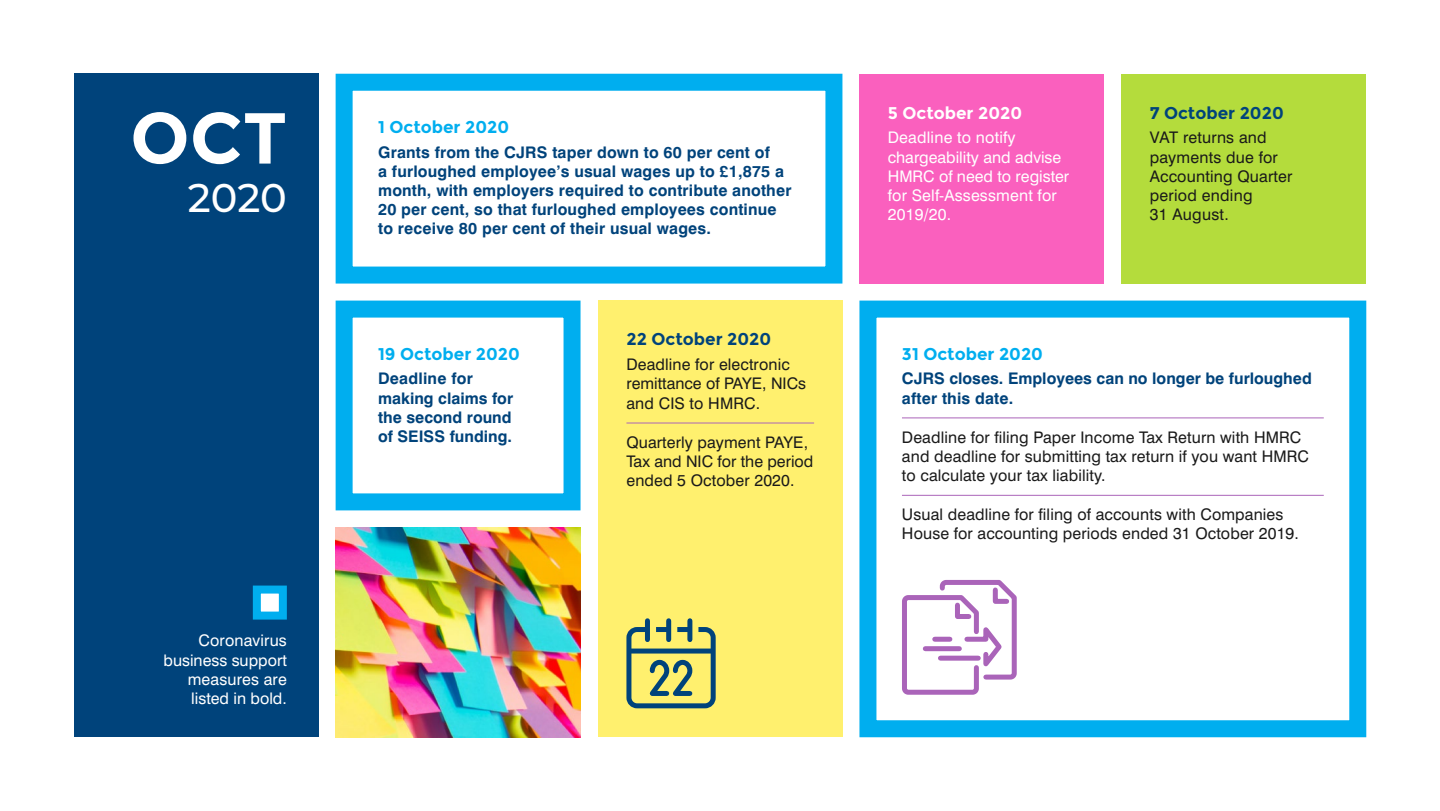
<style>
.page{position:relative;width:1440px;height:811px;background:#fff}
.page>*{position:absolute;margin:0;border:0;box-sizing:border-box;transform-origin:0 0}
.t1{font:700 72px "Montserrat";color:#fff}
.t2{font:500 40px "Montserrat";color:#fff}
.t3{font:700 17px "Montserrat";color:#00aeef}
.t4{font:700 17px "Montserrat";color:#00437b}
.t5{font:700 17px "Montserrat";color:#fff}
.t6{font:16px/19.2px "Swiss 721 BT";letter-spacing:.01em;color:#1a1a1a}
.t7{font:700 16px/19.2px "Swiss 721 BT";letter-spacing:.01em;color:#00437b}
.t8{font:16px/19.2px "Swiss 721 BT";color:#fff;text-align:right}
</style>
<div class="page">
<div style="left:74px;top:74px;width:245px;height:663px;background:#00437b"></div>
<div style="left:1121px;top:74px;width:245px;height:209px;background:#b4dc3c"></div>
<div style="left:859px;top:74px;width:245px;height:209px;background:#fa60be"></div>
<div style="left:336px;top:300px;width:245px;height:210px;border:17px solid #00aeef"></div>
<img style="left:336px;top:527px;width:245px;height:210px">
<div style="left:336px;top:74px;width:506px;height:209px;border:17px solid #00aeef"></div>
<div style="left:859px;top:300px;width:507px;height:437px;border:17px solid #00aeef"></div>
<div style="left:598px;top:300px;width:244px;height:437px;background:#fff06e"></div>
<div style="left:253px;top:585px;width:34px;height:34px;background:#fff;border:8px solid #00aeef"></div>
<hr style="left:902px;top:417px;width:422px;height:1px;background:#aa64b9">
<hr style="left:902px;top:495px;width:422px;height:1px;background:#aa64b9">
<hr style="left:626px;top:422px;width:188px;height:1px;background:#aa64b9">
<div style="left:645px;top:621px;width:5px;height:18px;background:#00437b"></div>
<div style="left:687px;top:621px;width:5px;height:18px;background:#00437b"></div>
<div style="left:666px;top:621px;width:5px;height:18px;background:#00437b"></div>
<svg style="left:626px;top:624px;width:90px;height:85px"></svg>
<svg style="left:902px;top:579px;width:115px;height:116px"></svg>
<h1 class="t1" style="left:130px;top:95px;width:158px">OCT</h1>
<h2 class="t2" style="left:188px;top:169px;width:100px">2020</h2>
<p class="t8" style="left:164px;top:631px;width:125px">Coronavirus business support measures are listed in bold.</p>
<p class="t3" style="left:378px;top:117px;width:133px">1 October 2020</p>
<p class="t7" style="left:378px;top:142px;width:415px">Grants from the CJRS taper down to 60 per cent of<br>a furloughed employee’s usual wages up to £1,875 a month, with employers required to contribute another 20 per cent, so that furloughed employees continue to receive 80 per cent of their usual wages.</p>
<p class="t3" style="left:378px;top:343px;width:143px">19 October 2020</p>
<p class="t7" style="left:378px;top:369px;width:137px">Deadline for making claims for the second round of SEISS funding.</p>
<p class="t4" style="left:626px;top:329px;width:146px">22 October 2020</p>
<p class="t6" style="left:626px;top:355px;width:181px">Deadline for electronic remittance of PAYE, NICs and CIS to HMRC.</p>
<p class="t6" style="left:626px;top:432px;width:188px">Quarterly payment PAYE,<br>Tax and NIC for the period ended 5 October 2020.</p>
<p class="t5" style="left:888px;top:102px;width:136px">5 October 2020</p>
<p class="t8" style="left:888px;top:128px;width:183px;text-align:left">Deadline to notify chargeability and advise<br>HMRC of need to register for Self-Assessment for<br>2019/20.</p>
<p class="t4" style="left:1150px;top:102px;width:136px">7 October 2020</p>
<p class="t6" style="left:1150px;top:128px;width:144px">VAT returns and payments due for<br>Accounting Quarter period ending<br>31 August.</p>
<p class="t3" style="left:902px;top:343px;width:143px">31 October 2020</p>
<p class="t7" style="left:902px;top:369px;width:411px">CJRS closes. Employees can no longer be furloughed after this date.</p>
<p class="t6" style="left:902px;top:427px;width:408px">Deadline for filing Paper Income Tax Return with HMRC and deadline for submitting tax return if you want HMRC to calculate your tax liability.</p>
<p class="t6" style="left:902px;top:505px;width:398px">Usual deadline for filing of accounts with Companies<br>House for accounting periods ended 31 October 2019.</p>
</div>
